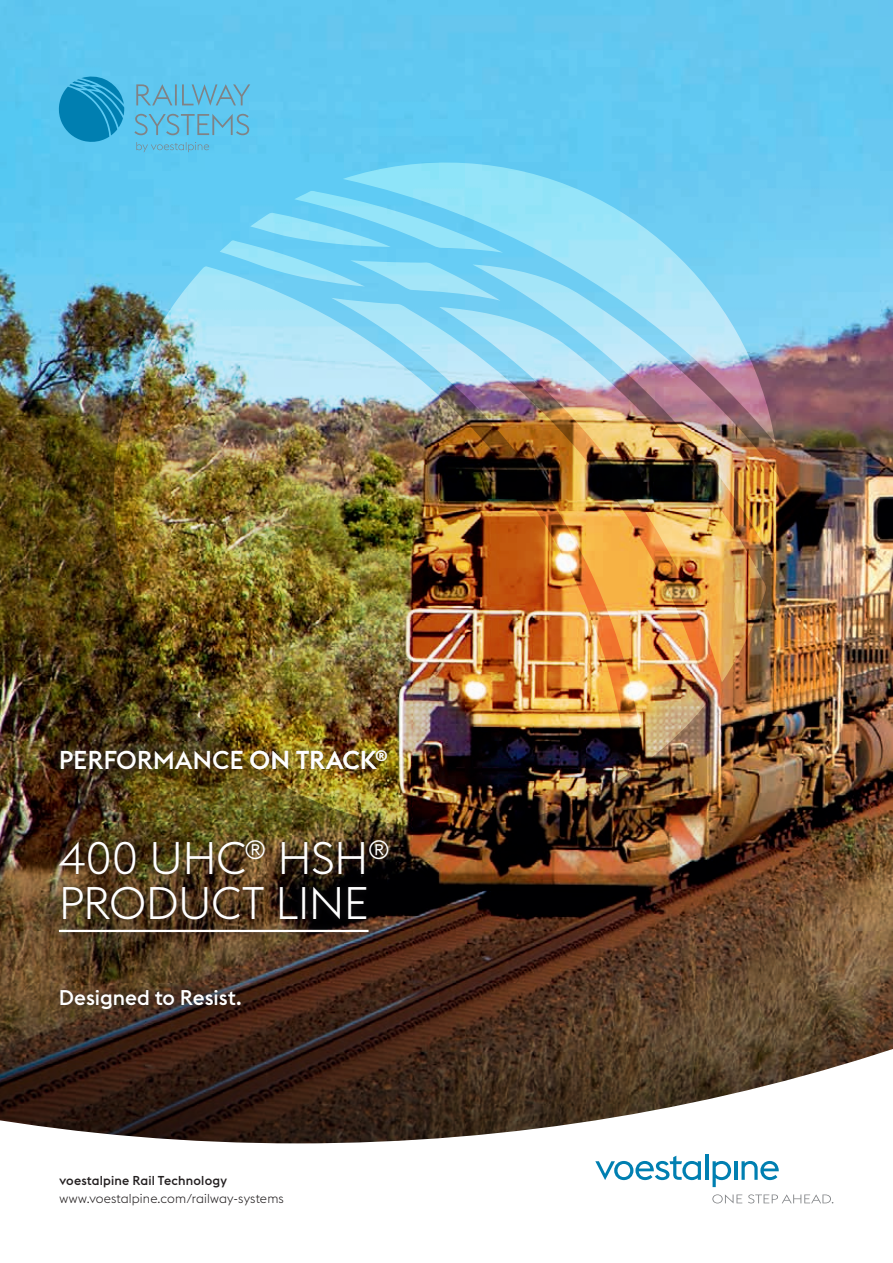
<style>
.page{position:relative;width:893px;height:1263px;background:#fff}
.page>*{position:absolute;margin:0;border:0;box-sizing:border-box;transform-origin:0 0}
.t1{font:300 45px/45px "voestalpine";letter-spacing:-.015em;color:#fff}
.t2{font:500 25.5px "voestalpine";letter-spacing:-.005em;color:#fff}
.t3{font:500 21px "voestalpine";letter-spacing:-.005em;color:#fff}
.t4{font:300 12.75px "voestalpine";letter-spacing:.01em;color:#231f20}
.t5{font:500 12.75px "voestalpine";letter-spacing:.015em;color:#231f20}
</style>
<div class="page">
<img style="left:0;top:0;width:893px;height:797px">
<img style="left:0;top:797px;width:893px;height:245px">
<div style="left:52px;top:743px;width:344px;height:273px;background:#231f20;opacity:.75"></div>
<hr style="left:59px;top:930px;width:310px;height:2px;background:#fff">
<img style="left:767px;top:264px;width:13px;height:297px">
<svg style="left:343px;top:161px;width:432px;height:282px;background:#80d4f2"></svg>
<img style="left:708px;top:307px;width:59px;height:375px">
<img style="left:628px;top:298px;width:80px;height:465px">
<svg style="left:220px;top:191px;width:283px;height:75px;background:#77d5f6"></svg>
<img style="left:112px;top:266px;width:516px;height:564px">
<svg style="left:0;top:1042px;width:893px;height:162px"></svg>
<svg style="left:595px;top:1156px;width:106px;height:24px"></svg>
<hr style="left:705px;top:1154px;width:3px;height:26px;background:#007fb1">
<svg style="left:713px;top:1161px;width:18px;height:26px"></svg>
<hr style="left:734px;top:1161px;width:3px;height:19px;background:#007fb1">
<svg style="left:741px;top:1161px;width:38px;height:19px"></svg>
<svg style="left:712px;top:1194px;width:30px;height:9px"></svg>
<svg style="left:748px;top:1194px;width:85px;height:9px"></svg>
<svg style="left:59px;top:76px;width:65px;height:66px;background:#1e96c6"></svg>
<svg style="left:134px;top:114px;width:115px;height:21px;background:#64b7d8"></svg>
<svg style="left:136px;top:84px;width:114px;height:22px;background:#65b7d8"></svg>
<svg style="left:136px;top:142px;width:73px;height:10px"></svg>
<h2 class="t2" style="left:59px;top:744px;width:330px">PERFORMANCE ON TRACK<sup>®</sup></h2>
<h1 class="t1" style="left:59px;top:836px;width:332px">400 UHC<sup>®</sup> HSH<sup>®<br></sup>PRODUCT LINE</h1>
<h3 class="t3" style="left:59px;top:984px;width:184px">Designed to Resist.</h3>
<p class="t5" style="left:60px;top:1173px;width:169px">voestalpine Rail Technology</p>
<p class="t4" style="left:60px;top:1191px;width:226px">www.voestalpine.com/railway-systems</p>
</div>
